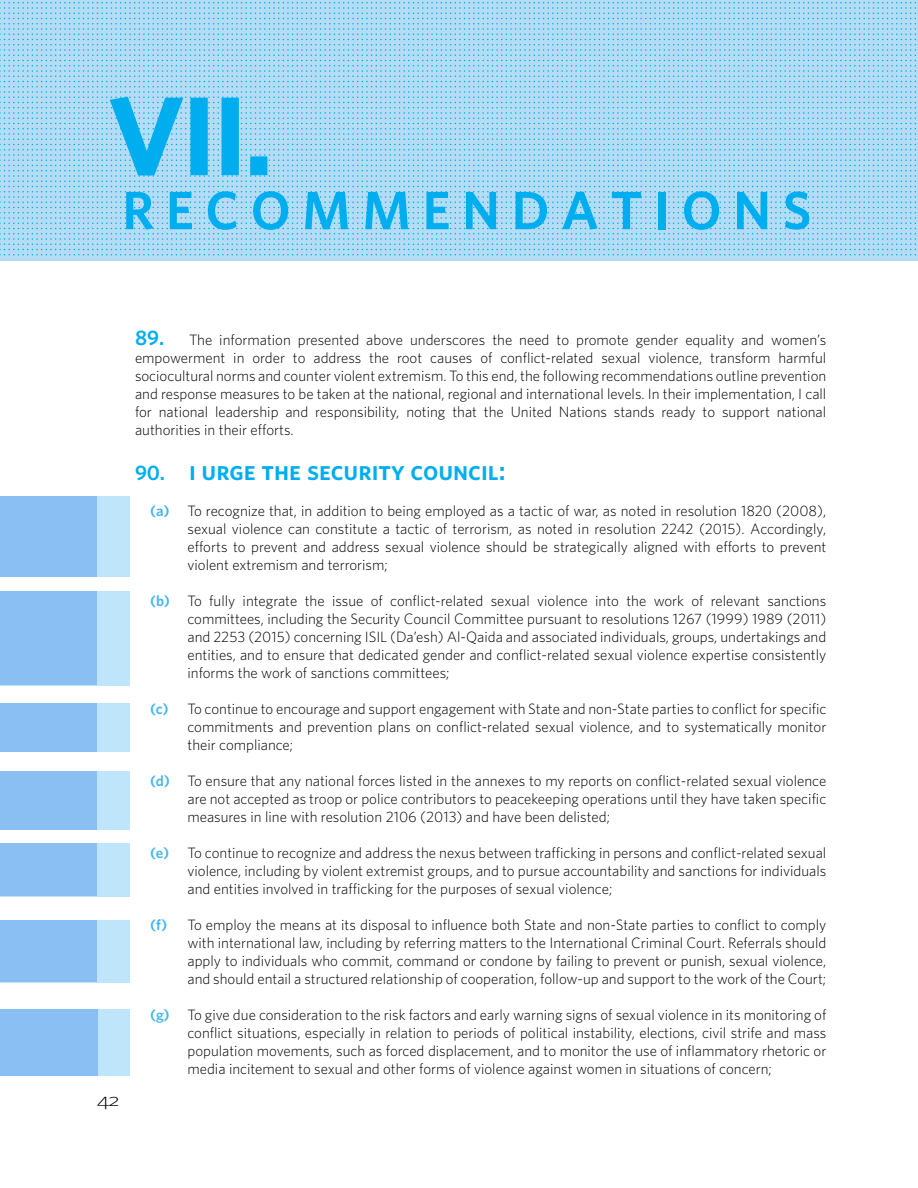
<style>
.page{position:relative;width:918px;height:1188px;background:#fff}
.page>*{position:absolute;margin:0;border:0;box-sizing:border-box;transform-origin:0 0}
.t1{font:600 108px "Whitney";color:#00aeef}
.t2{font:54px "Whitney Semibold SC";color:#00aeef}
.t3{font:27px "Whitney Semibold SC";color:#00aeef}
.t4{font:18px "Whitney Light SC";color:#000;scale:1.32 1}
.t5{font:300 15px/18px "Whitney";color:#000;text-align:justify}
.s1{font-weight:600;font-size:21px;color:#00aeef}
.s2{font-family:"Whitney Semibold SC";font-weight:400;font-size:21px;color:#00aeef}
.s3{font-family:"Whitney";font-weight:600;font-size:21px}
.s4{font-weight:600;color:#47b5f1}
</style>
<div class="page">
<div style="left:0;top:496px;width:130px;height:82px;background:#bfe5fa"></div>
<div style="left:0;top:497px;width:97px;height:80px;background:#89bff3"></div>
<div style="left:0;top:0;width:918px;height:261px;background:#b4dcf5"></div>
<svg style="left:0;top:2px;width:916px;height:253px"></svg>
<div style="left:190px;top:98px;width:18px;height:77px;border:3px solid #00aeef"></div>
<div style="left:222px;top:98px;width:17px;height:77px;border:3px solid #00aeef"></div>
<div style="left:250px;top:156px;width:17px;height:19px;border:3px solid #00aeef"></div>
<div style="left:0;top:591px;width:130px;height:95px;background:#bfe5fa"></div>
<div style="left:0;top:591px;width:97px;height:94px;background:#89bff3"></div>
<div style="left:0;top:703px;width:130px;height:49px;background:#bfe5fa"></div>
<div style="left:0;top:704px;width:97px;height:48px;background:#89bff3"></div>
<div style="left:0;top:771px;width:130px;height:59px;background:#bfe5fa"></div>
<div style="left:0;top:771px;width:97px;height:58px;background:#89bff3"></div>
<div style="left:0;top:843px;width:130px;height:53px;background:#bfe5fa"></div>
<div style="left:0;top:843px;width:97px;height:53px;background:#89bff3"></div>
<div style="left:0;top:920px;width:130px;height:62px;background:#bfe5fa"></div>
<div style="left:0;top:920px;width:97px;height:62px;background:#89bff3"></div>
<div style="left:0;top:1010px;width:130px;height:66px;background:#bfe5fa"></div>
<div style="left:0;top:1010px;width:97px;height:66px;background:#89bff3"></div>
<h1 class="t1" style="left:110px;top:71px;width:164px">VII.</h1>
<h2 class="t2" style="left:122px;top:178px;width:691px">R E C O M M E N D A T I O N S</h2>
<p class="t4" style="left:96px;top:1089px;width:19px">42</p>
<p class="t5" style="left:135px;top:331px;width:693px"><span class="s1">89</span><span class="s2">.</span> The information presented above underscores the need to promote gender equality and women’s empowerment in order to address the root causes of conflict-related sexual violence, transform harmful sociocultural norms and counter violent extremism. To this end, the following recommendations outline prevention and response measures to be taken at the national, regional and international levels. In their implementation, I call for national leadership and responsibility, noting that the United Nations stands ready to support national authorities in their efforts.</p>
<h3 class="t3" style="left:135px;top:455px;width:372px"><span class="s3">90.</span> i urge the security council:</h3>
<p class="t5" style="left:188px;top:502px;width:640px;text-indent:-38px"><span class="s4">(a)</span> To recognize that, in addition to being employed as a tactic of war, as noted in resolution 1820 (2008), sexual violence can constitute a tactic of terrorism, as noted in resolution 2242 (2015). Accordingly, efforts to prevent and address sexual violence should be strategically aligned with efforts to prevent violent extremism and terrorism;</p>
<p class="t5" style="left:188px;top:592px;width:640px;text-indent:-38px"><span class="s4">(b)</span> To fully integrate the issue of conflict-related sexual violence into the work of relevant sanctions committees, including the Security Council Committee pursuant to resolutions 1267 (1999) 1989 (2011) and 2253 (2015) concerning ISIL (Da’esh) Al-Qaida and associated individuals, groups, undertakings and entities, and to ensure that dedicated gender and conflict-related sexual violence expertise consistently informs the work of sanctions committees;</p>
<p class="t5" style="left:188px;top:700px;width:640px;text-indent:-38px"><span class="s4">(c)</span> To continue to encourage and support engagement with State and non-State parties to conflict for specific commitments and prevention plans on conflict-related sexual violence, and to systematically monitor their compliance;</p>
<p class="t5" style="left:188px;top:772px;width:640px;text-indent:-38px"><span class="s4">(d)</span> To ensure that any national forces listed in the annexes to my reports on conflict-related sexual violence are not accepted as troop or police contributors to peacekeeping operations until they have taken specific measures in line with resolution 2106 (2013) and have been delisted;</p>
<p class="t5" style="left:188px;top:844px;width:640px;text-indent:-38px"><span class="s4">(e)</span> To continue to recognize and address the nexus between trafficking in persons and conflict-related sexual violence, including by violent extremist groups, and to pursue accountability and sanctions for individuals and entities involved in trafficking for the purposes of sexual violence;</p>
<p class="t5" style="left:188px;top:916px;width:640px;text-indent:-38px"><span class="s4">(f)</span> To employ the means at its disposal to influence both State and non-State parties to conflict to comply with international law, including by referring matters to the International Criminal Court. Referrals should apply to individuals who commit, command or condone by failing to prevent or punish, sexual violence, and should entail a structured relationship of cooperation, follow-up and support to the work of the Court;</p>
<p class="t5" style="left:188px;top:1006px;width:640px;text-indent:-38px"><span class="s4">(g)</span> To give due consideration to the risk factors and early warning signs of sexual violence in its monitoring of conflict situations, especially in relation to periods of political instability, elections, civil strife and mass population movements, such as forced displacement, and to monitor the use of inflammatory rhetoric or media incitement to sexual and other forms of violence against women in situations of concern;</p>
</div>
